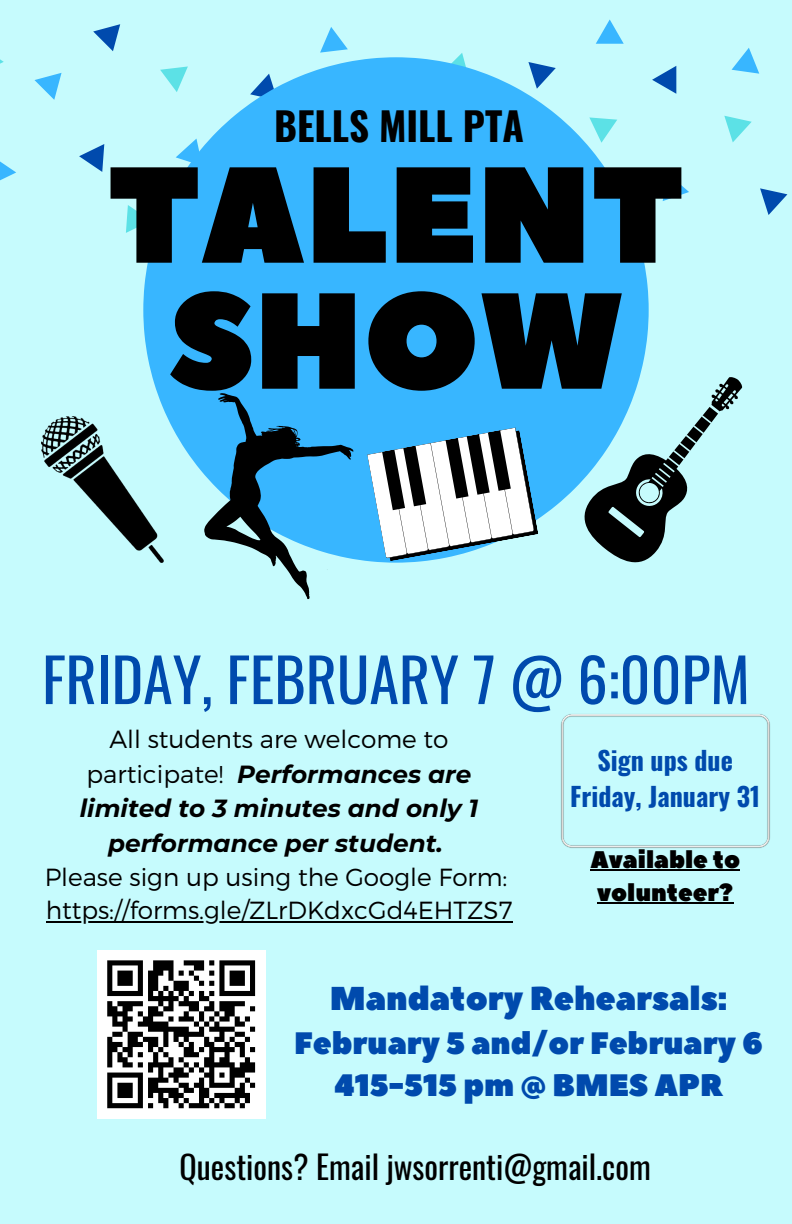
<style>
.page{position:relative;width:792px;height:1224px;background:#c6fbfd}
.page>*{position:absolute;margin:0;border:0;box-sizing:border-box;transform-origin:0 0}
.t1{font:136.2px/126px "Peace Sans";color:#000;text-align:center}
.t2{font:60px "Oswald";color:#004aad}
.t3{font:700 39px "Oswald";color:#000}
.t4{font:33px "Peace Sans";color:#004aad}
.t5{font:32px "Oswald";color:#000}
.t6{font:31px/42px "Peace Sans";color:#004aad;text-align:center}
.t7{font:700 26px/36px "Oswald";color:#004aad;text-align:center}
.t8{font:italic 700 24.8px/34.4px "Montserrat";color:#000;text-align:center}
.t9{font:300 24.8px "Montserrat";color:#000}
.t10{font:24px/33px "Peace Sans";color:#000}
.s1{font-weight:300;font-style:normal}
</style>
<div class="page">
<svg style="left:79px;top:144px;width:25px;height:28px"></svg>
<svg style="left:93px;top:24px;width:27px;height:27px"></svg>
<svg style="left:652px;top:66px;width:24px;height:28px"></svg>
<svg style="left:760px;top:188px;width:27px;height:27px"></svg>
<svg style="left:35px;top:73px;width:27px;height:27px"></svg>
<svg style="left:0;top:161px;width:16px;height:20px"></svg>
<svg style="left:596px;top:20px;width:28px;height:24px"></svg>
<svg style="left:663px;top:174px;width:26px;height:27px"></svg>
<svg style="left:732px;top:48px;width:27px;height:26px"></svg>
<svg style="left:320px;top:27px;width:28px;height:26px"></svg>
<svg style="left:126px;top:205px;width:17px;height:28px"></svg>
<svg style="left:724px;top:116px;width:28px;height:26px"></svg>
<svg style="left:458px;top:53px;width:6px;height:4px"></svg>
<svg style="left:143px;top:57px;width:506px;height:506px;fill:#38b6ff"></svg>
<svg style="left:372px;top:427px;width:167px;height:134px;background:#9fbac8"></svg>
<svg style="left:548px;top:373px;width:195px;height:190px"></svg>
<img style="left:42px;top:417px;width:121px;height:145px">
<svg style="left:187px;top:377px;width:185px;height:222px;fill:#38b6ff"></svg>
<hr style="left:46px;top:921px;width:466px;height:1px;background:#000">
<img style="left:561px;top:714px;width:209px;height:134px">
<div style="left:97px;top:950px;width:168px;height:168px;background:#fff"></div>
<svg style="left:107px;top:960px;width:149px;height:149px"></svg>
<hr style="left:590px;top:870px;width:150px;height:1px;background:#000">
<hr style="left:597px;top:903px;width:136px;height:1px;background:#000">
<h3 class="t3" style="left:274px;top:96px;width:251px">BELLS MILL PTA</h3>
<p class="t1" style="left:108px;top:157px;width:578px">TALENT<br>SHOW</p>
<p class="t2" style="left:42px;top:633px;width:709px">FRIDAY, FEBRUARY 7 @ 6:00PM</p>
<h1 class="t8" style="left:80px;top:722px;width:400px"><span class="s1">All students are welcome to participate!</span> Performances are limited to 3 minutes and only 1 performance per student.</h1>
<p class="t9" style="left:45px;top:861px;width:464px">Please sign up using the Google Form:</p>
<p class="t9" style="left:46px;top:894px;width:468px">https://forms.gle/ZLrDKdxcGd4EHTZS7</p>
<p class="t7" style="left:570px;top:741px;width:191px">Sign ups due<br>Friday, January 31</p>
<p class="t10" style="left:590px;top:844px;width:151px">Available to volunteer?</p>
<p class="t4" style="left:330px;top:977px;width:399px">Mandatory Rehearsals:</p>
<p class="t6" style="left:294px;top:1023px;width:470px">February 5 and/or February 6<br>415-515 pm @ BMES APR</p>
<h2 class="t5" style="left:180px;top:1142px;width:473px">Questions? Email jwsorrenti@gmail.com</h2>
</div>
